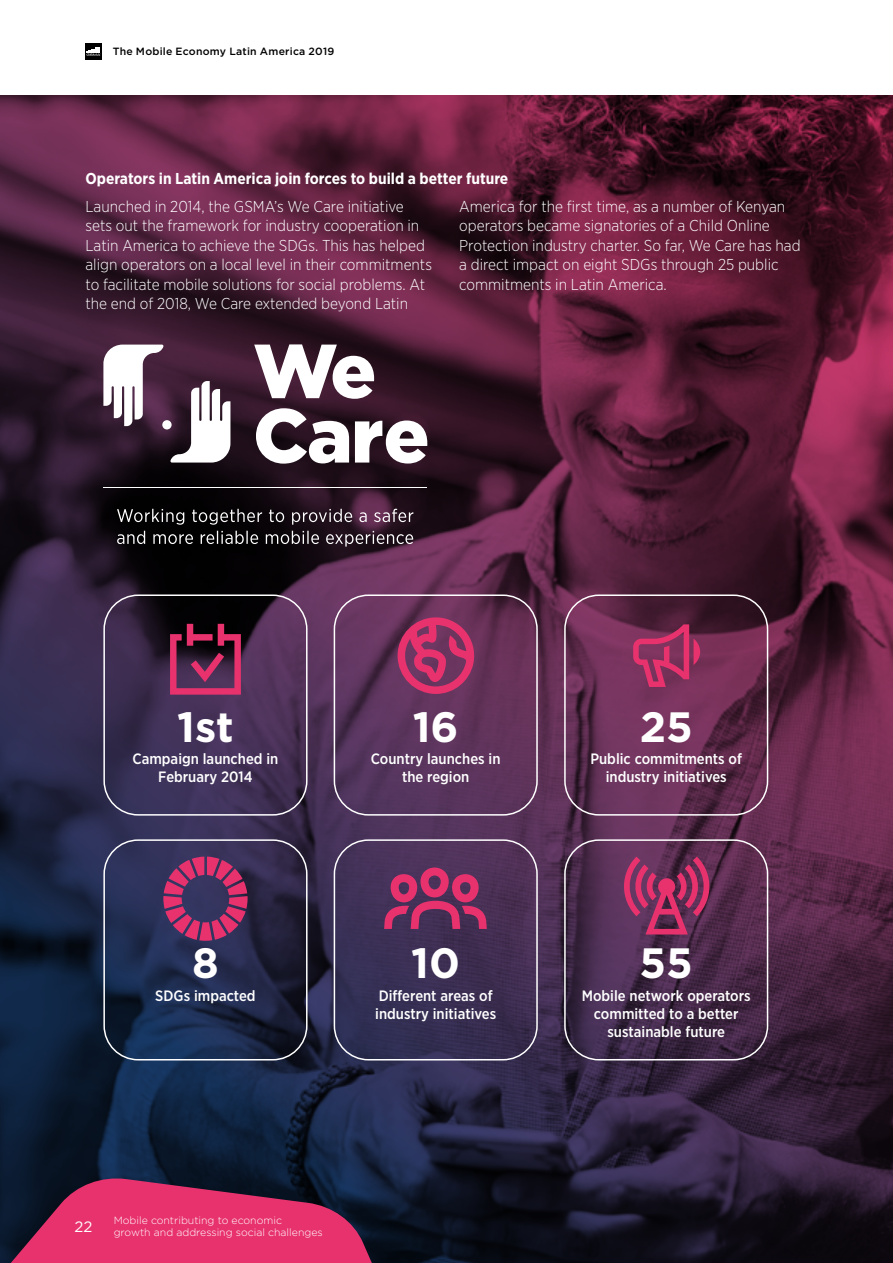
<style>
.page{position:relative;width:893px;height:1263px;background:#fff}
.page>*{position:absolute;margin:0;border:0;box-sizing:border-box;transform-origin:0 0}
.t1{font:700 42.3px "Gotham";color:#fff}
.t2{font:300 15.75px/19.5px "Gotham Narrow";color:#fff}
.t3{font:700 15.75px "Gotham Narrow";color:#fff}
.t4{font:500 15px/18px "Gotham Narrow";color:#fff;text-align:center}
.t5{font:15px "Gotham";color:#fff}
.t6{font:300 10.5px/12.6px "Gotham";color:#fff}
.t7{font:500 10.5px "Gotham";letter-spacing:.02em;color:#000}
</style>
<div class="page">
<img style="left:0;top:95px;width:893px;height:1168px">
<svg style="left:103px;top:345px;width:127px;height:117px"></svg>
<svg style="left:254px;top:344px;width:173px;height:120px"></svg>
<svg style="left:117px;top:509px;width:296px;height:38px;background:#383036"></svg>
<hr style="left:104px;top:487px;width:323px;height:1px;background:#fff">
<div style="left:564px;top:594px;width:204px;height:222px;border:2px solid #fff;border-radius:34px"></div>
<div style="left:564px;top:839px;width:204px;height:221px;border:2px solid #fff;border-radius:34px"></div>
<div style="left:334px;top:594px;width:204px;height:222px;border:2px solid #fff;border-radius:34px"></div>
<div style="left:334px;top:839px;width:204px;height:221px;border:2px solid #fff;border-radius:34px"></div>
<div style="left:103px;top:594px;width:205px;height:222px;border:2px solid #fff;border-radius:34px"></div>
<div style="left:103px;top:839px;width:205px;height:221px;border:2px solid #fff;border-radius:34px"></div>
<svg style="left:170px;top:624px;width:71px;height:71px;background:#712346"></svg>
<svg style="left:633px;top:624px;width:67px;height:63px;background:#99305d"></svg>
<svg style="left:163px;top:856px;width:85px;height:85px;background:#7d3263"></svg>
<svg style="left:620px;top:856px;width:93px;height:78px;background:#89305d"></svg>
<svg style="left:397px;top:617px;width:81px;height:77px;background:#9f3364"></svg>
<svg style="left:384px;top:867px;width:103px;height:62px;background:#893160"></svg>
<svg style="left:0;top:1176px;width:377px;height:87px;background:#a12958"></svg>
<div style="left:85px;top:43px;width:17px;height:17px;background:#000"></div>
<svg style="left:87px;top:47px;width:14px;height:9px"></svg>
<p class="t7" style="left:113px;top:45px;width:223px">The Mobile Economy Latin America 2019</p>
<p class="t3" style="left:85px;top:168px;width:424px">Operators in Latin America join forces to build a better future</p>
<p class="t2" style="left:85px;top:196px;width:348px">Launched in 2014, the GSMA’s We Care initiative sets out the framework for industry cooperation in Latin America to achieve the SDGs. This has helped align operators on a local level in their commitments to facilitate mobile solutions for social problems. At the end of 2018, We Care extended beyond Latin</p>
<p class="t2" style="left:459px;top:196px;width:343px">America for the first time, as a number of Kenyan operators became signatories of a Child Online Protection industry charter. So far, We Care has had a direct impact on eight SDGs through 25 public commitments in Latin America.</p>
<h1 class="t1" style="left:177px;top:698px;width:58px">1st</h1>
<p class="t4" style="left:133px;top:749px;width:147px">Campaign launched in<br>February 2014</p>
<h1 class="t1" style="left:413px;top:698px;width:47px">16</h1>
<p class="t4" style="left:371px;top:749px;width:131px">Country launches in the region</p>
<h1 class="t1" style="left:640px;top:698px;width:55px">25</h1>
<p class="t4" style="left:590px;top:749px;width:153px">Public commitments of industry initiatives</p>
<h1 class="t1" style="left:192px;top:935px;width:28px">8</h1>
<h1 class="t1" style="left:411px;top:935px;width:50px">10</h1>
<h1 class="t1" style="left:640px;top:935px;width:55px">55</h1>
<p class="t4" style="left:155px;top:987px;width:102px">SDGs impacted</p>
<p class="t4" style="left:375px;top:987px;width:123px;text-align:left">Different areas of industry initiatives</p>
<p class="t5" style="left:74px;top:1217px;width:19px">22</p>
<p class="t6" style="left:114px;top:1213px;width:210px">Mobile contributing to economic<br>growth and addressing social challenges</p>
<p class="t4" style="left:582px;top:987px;width:170px">Mobile network operators committed to a better sustainable future</p>
</div>
